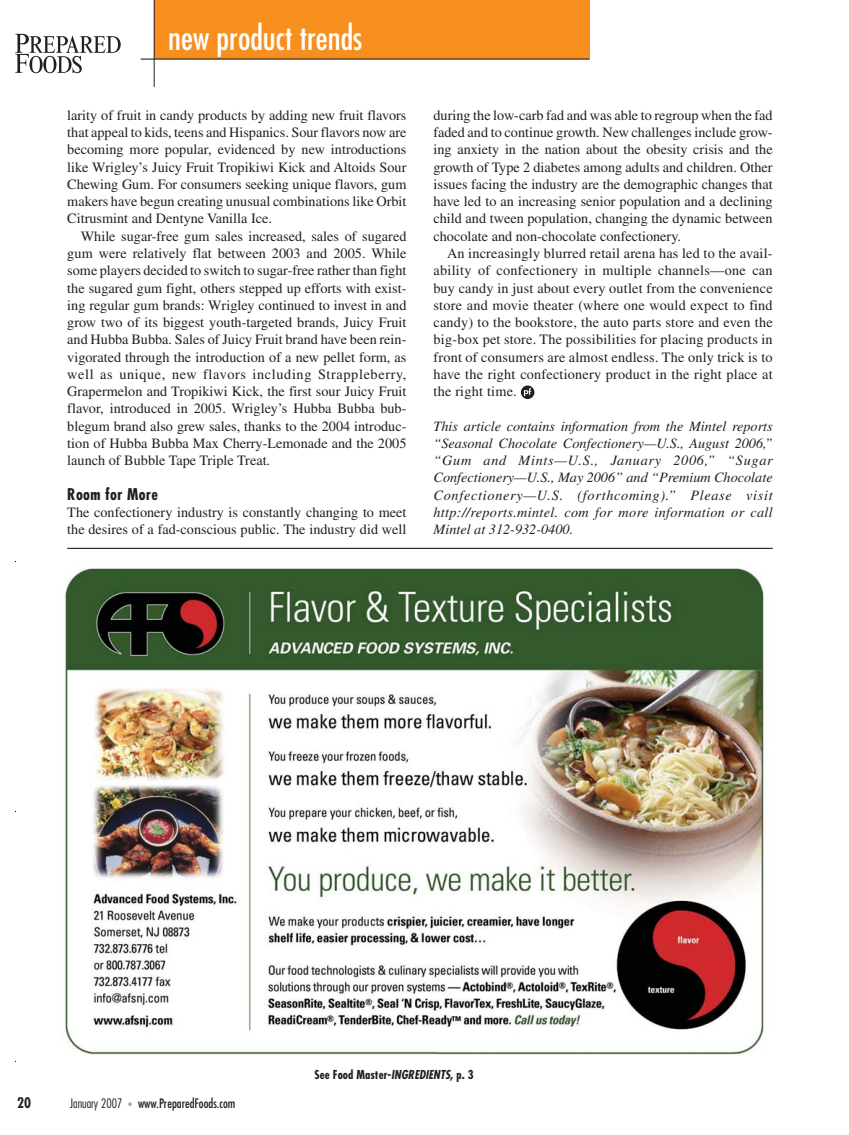
<style>
.page{position:relative;width:849px;height:1135px;background:#fff}
.page>*{position:absolute;margin:0;border:0;box-sizing:border-box;transform-origin:0 0}
.t1{font:condensed 33px "Futura";color:#fff}
.t2{font:700 condensed 15.75px "Futura";letter-spacing:.025em;color:#231f20}
.t3{font:14.25px/17.2px "Times";color:#231f20;text-align:justify}
.t4{font:italic 14.25px/17.2px "Times";letter-spacing:.02em;color:#231f20;text-align:justify}
.t5{font:700 condensed 14.25px "Futura";color:#231f20}
.t6{font:condensed 12.75px "Futura";color:#231f20}
.t7{font:300 condensed 12.75px "Futura";color:#231f20}
.t8{font:700 condensed 12px "Futura";color:#231f20}
.s1{font-style:italic}
</style>
<div class="page">
<svg style="left:521px;top:385px;width:13px;height:14px"></svg>
<svg style="left:524px;top:388px;width:7px;height:8px"></svg>
<div style="left:154px;top:0;width:435px;height:59px;background:#f78f1e"></div>
<svg style="left:15px;top:34px;width:106px;height:39px"></svg>
<hr style="left:154px;top:0;width:1px;height:87px;background:#231f20">
<hr style="left:141px;top:58px;width:448px;height:2px;background:#231f20">
<hr style="left:67px;top:547px;width:705px;height:2px;background:#231f20">
<img style="left:64px;top:568px;width:700px;height:487px">
<h1 class="t1" style="left:168px;top:22px;width:196px">new product trends</h1>
<p class="t3" style="left:67px;top:108px;width:341px">larity of fruit in candy products by adding new fruit flavors that appeal to kids, teens and Hispanics. Sour flavors now are becoming more popular, evidenced by new introductions like Wrigley’s Juicy Fruit Tropikiwi Kick and Altoids Sour Chewing Gum. For consumers seeking unique flavors, gum makers have begun creating unusual combinations like Orbit Citrusmint and Dentyne Vanilla Ice.</p>
<p class="t3" style="left:67px;top:229px;width:341px;text-indent:14px">While sugar-free gum sales increased, sales of sugared gum were relatively flat between 2003 and 2005. While some players decided to switch to sugar-free rather than fight the sugared gum fight, others stepped up efforts with exist&shy;ing regular gum brands: Wrigley continued to invest in and grow two of its biggest youth-targeted brands, Juicy Fruit and Hubba Bubba. Sales of Juicy Fruit brand have been rein&shy;vigorated through the introduction of a new pellet form, as well as unique, new flavors including Strappleberry, Grapermelon and Tropikiwi Kick, the first sour Juicy Fruit flavor, introduced in 2005. Wrigley’s Hubba Bubba bub&shy;blegum brand also grew sales, thanks to the 2004 introduc&shy;tion of Hubba Bubba Max Cherry-Lemonade and the 2005 launch of Bubble Tape Triple Treat.</p>
<p class="t2" style="left:67px;top:487px;width:92px">Room for More</p>
<p class="t3" style="left:67px;top:505px;width:341px">The confectionery industry is constantly changing to meet the desires of a fad-conscious public. The industry did well</p>
<p class="t3" style="left:433px;top:108px;width:341px">during the low-carb fad and was able to regroup when the fad faded and to continue growth. New challenges include grow&shy;ing anxiety in the nation about the obesity crisis and the growth of Type 2 diabetes among adults and children. Other issues facing the industry are the demographic changes that have led to an increasing senior population and a declining child and tween population, changing the dynamic between chocolate and non-chocolate confectionery.</p>
<p class="t3" style="left:433px;top:246px;width:341px;text-indent:14px">An increasingly blurred retail arena has led to the avail&shy;ability of confectionery in multiple channels—one can buy candy in just about every outlet from the convenience store and movie theater (where one would expect to find candy) to the bookstore, the auto parts store and even the big-box pet store. The possibilities for placing products in front of consumers are almost endless. The only trick is to have the right confectionery product in the right place at the right time.</p>
<p class="t4" style="left:433px;top:418px;width:341px">This article contains information from the Mintel reports “Seasonal Chocolate Confectionery—U.S., August 2006,” “Gum and Mints—U.S., January 2006,” “Sugar Confectionery—U.S., May 2006” and “Premium Chocolate Confectionery—U.S. (forthcoming).” Please visit http://reports.mintel. com for more information or call Mintel at 312-932-0400.</p>
<p class="t5" style="left:17px;top:1096px;width:15px">20</p>
<p class="t6" style="left:128px;top:1097px;width:109px"><sup>●</sup> www.PreparedFoods.com</p>
<p class="t7" style="left:70px;top:1098px;width:54px">January 2007</p>
<p class="t8" style="left:314px;top:1069px;width:161px">See Food Master-<span class="s1">INGREDIENTS</span>, p. 3</p>
</div>
